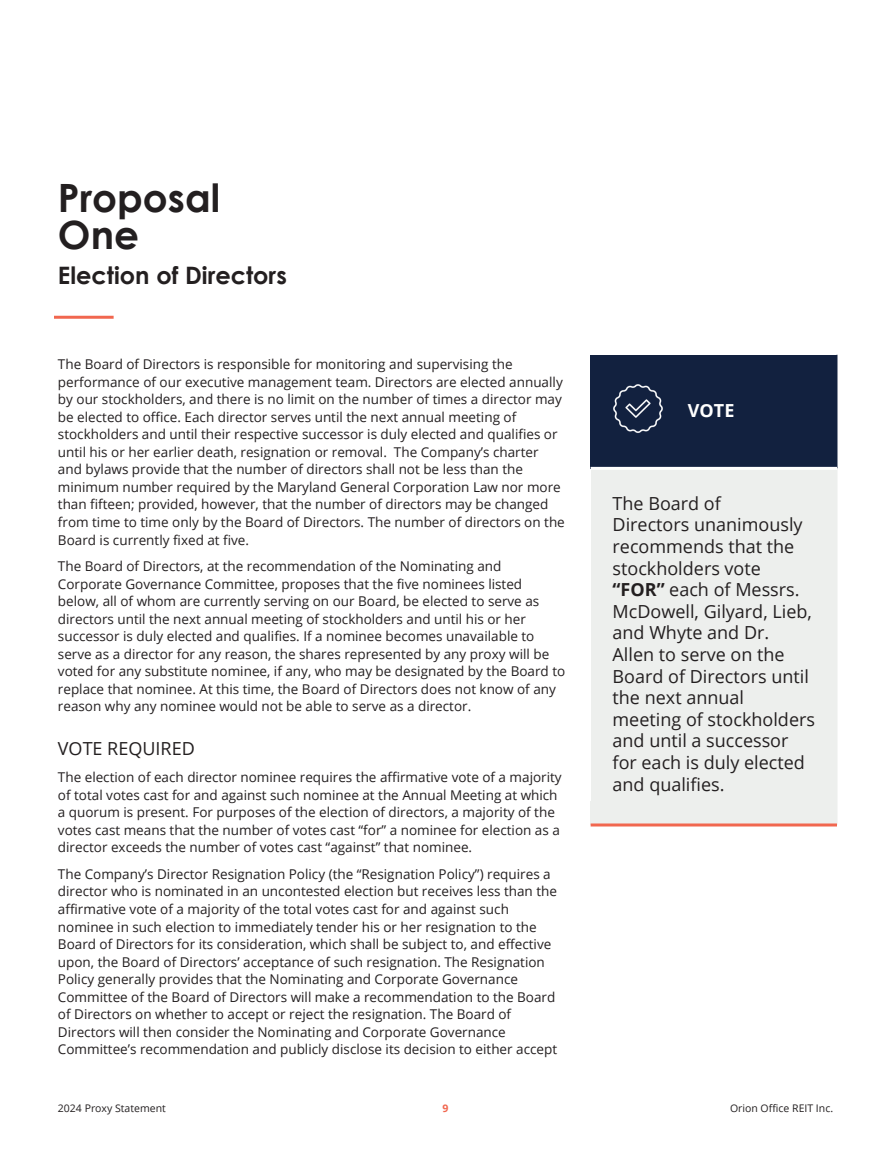
<style>
.page{position:relative;width:891px;height:1161px;background:#fff}
.page>*{position:absolute;margin:0;border:0;box-sizing:border-box;transform-origin:0 0}
.t1{font:700 39px/37px "Century Gothic";color:#231f20}
.t2{font:700 24px "Century Gothic";color:#231f20}
.t3{font:18px/21.6px "Open Sans";color:#231f20}
.t4{font:700 18px "Open Sans";color:#fff}
.t5{font:13.5px/17.5px "Open Sans";color:#231f20}
.t6{font:10.5px "Open Sans";color:#231f20}
.t7{font:700 10.5px "Open Sans";color:#f1674f}
.s1{font-weight:700}
</style>
<div class="page">
<hr style="left:54px;top:316px;width:60px;height:3px;background:#f1674f">
<div style="left:591px;top:355px;width:246px;height:113px;background:#12213f"></div>
<div style="left:591px;top:468px;width:79px;height:24px;background:#edefed"></div>
<div style="left:819px;top:468px;width:18px;height:357px;background:#edefed"></div>
<div style="left:670px;top:468px;width:149px;height:24px;background:#edefed"></div>
<div style="left:591px;top:492px;width:18px;height:309px;background:#edefed"></div>
<div style="left:609px;top:492px;width:210px;height:309px;background:#edefed"></div>
<div style="left:591px;top:801px;width:228px;height:24px;background:#edefed"></div>
<hr style="left:837px;top:355px;width:1px;height:113px;background:#12213f">
<hr style="left:837px;top:468px;width:1px;height:357px;background:#edefed">
<img style="left:613px;top:384px;width:50px;height:49px">
<hr style="left:591px;top:467px;width:246px;height:3px;background:#fff">
<hr style="left:591px;top:824px;width:246px;height:2px;background:#f1674f">
<p class="t1" style="left:58px;top:178px;width:164px">Proposal<br>One</p>
<p class="t2" style="left:58px;top:260px;width:230px">Election of Directors</p>
<p class="t5" style="left:58px;top:355px;width:508px">The Board of Directors is responsible for monitoring and supervising the performance of our executive management team. Directors are elected annually by our stockholders, and there is no limit on the number of times a director may be elected to office. Each director serves until the next annual meeting of stockholders and until their respective successor is duly elected and qualifies or until his or her earlier death, resignation or removal. The Company’s charter and bylaws provide that the number of directors shall not be less than the minimum number required by the Maryland General Corporation Law nor more than fifteen; provided, however, that the number of directors may be changed from time to time only by the Board of Directors. The number of directors on the Board is currently fixed at five.</p>
<p class="t5" style="left:58px;top:557px;width:509px">The Board of Directors, at the recommendation of the Nominating and Corporate Governance Committee, proposes that the five nominees listed below, all of whom are currently serving on our Board, be elected to serve as directors until the next annual meeting of stockholders and until his or her successor is duly elected and qualifies. If a nominee becomes unavailable to serve as a director for any reason, the shares represented by any proxy will be voted for any substitute nominee, if any, who may be designated by the Board to replace that nominee. At this time, the Board of Directors does not know of any reason why any nominee would not be able to serve as a director.</p>
<p class="t3" style="left:58px;top:737px;width:138px">VOTE REQUIRED</p>
<p class="t5" style="left:58px;top:768px;width:505px">The election of each director nominee requires the affirmative vote of a majority of total votes cast for and against such nominee at the Annual Meeting at which a quorum is present. For purposes of the election of directors, a majority of the votes cast means that the number of votes cast “for” a nominee for election as a director exceeds the number of votes cast “against” that nominee.</p>
<p class="t5" style="left:58px;top:865px;width:501px">The Company’s Director Resignation Policy (the “Resignation Policy”) requires a director who is nominated in an uncontested election but receives less than the affirmative vote of a majority of the total votes cast for and against such nominee in such election to immediately tender his or her resignation to the Board of Directors for its consideration, which shall be subject to, and effective upon, the Board of Directors’ acceptance of such resignation. The Resignation Policy generally provides that the Nominating and Corporate Governance Committee of the Board of Directors will make a recommendation to the Board of Directors on whether to accept or reject the resignation. The Board of Directors will then consider the Nominating and Corporate Governance Committee’s recommendation and publicly disclose its decision to either accept</p>
<p class="t4" style="left:688px;top:398px;width:48px">VOTE</p>
<p class="t3" style="left:613px;top:492px;width:204px">The Board of<br>Directors unanimously recommends that the stockholders vote <span class="s1">“FOR”</span> each of Messrs.<br>McDowell, Gilyard, Lieb, and Whyte and Dr.<br>Allen to serve on the<br>Board of Directors until the next annual meeting of stockholders and until a successor for each is duly elected and qualifies.</p>
<p class="t6" style="left:58px;top:1101px;width:109px">2024 Proxy Statement</p>
<p class="t7" style="left:442px;top:1100px;width:7px">9</p>
<p class="t6" style="left:730px;top:1101px;width:105px">Orion Office REIT Inc.</p>
</div>
